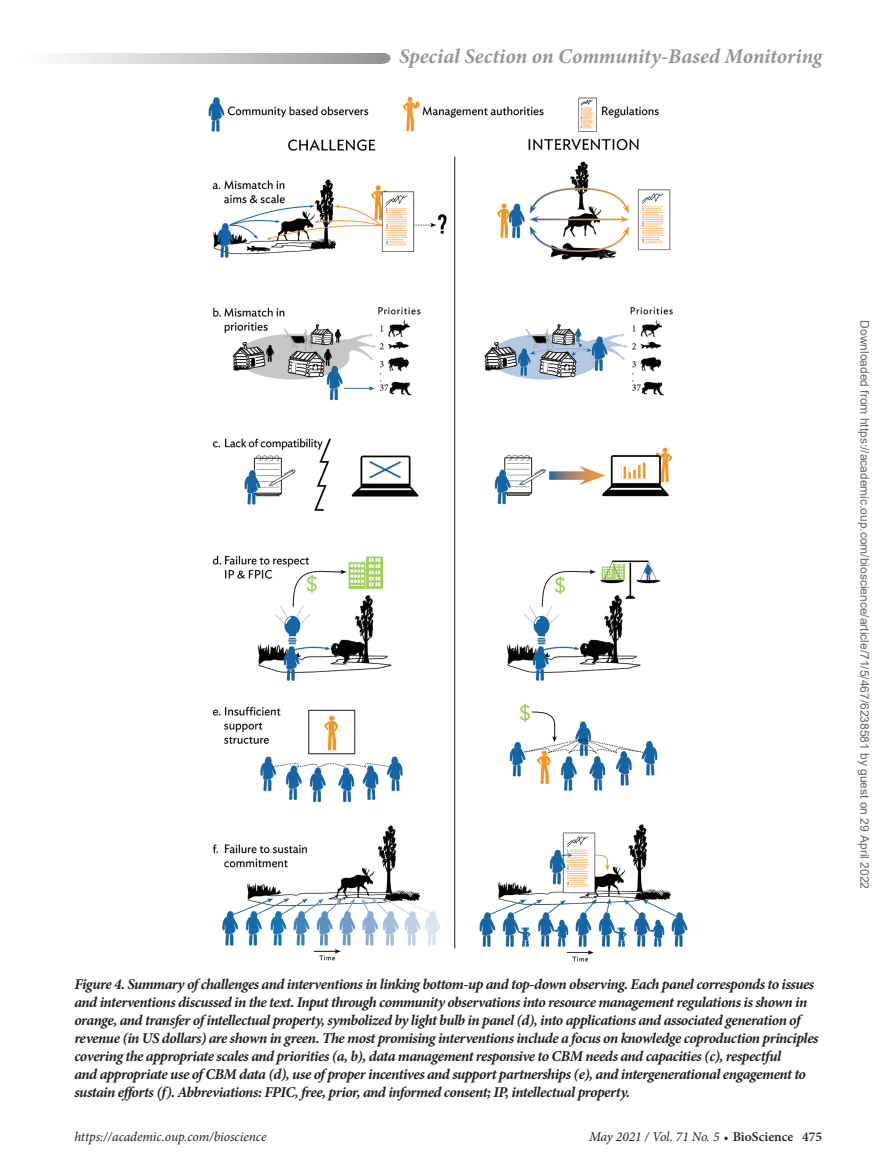
<style>
.page{position:relative;width:894px;height:1174px;background:#fff}
.page>*{position:absolute;margin:0;border:0;box-sizing:border-box;transform-origin:0 0}
.t1{font:italic 700 21px "Minion Pro";letter-spacing:-.005em;color:#939598}
.FigCaption{font:italic 700 15px/18px "Minion Pro";letter-spacing:-.035em;color:#231f20}
.t2{font:italic 13.5px "Minion Pro";letter-spacing:-.005em;color:#231f20}
.t3{font:12px "Arial";color:#666}
.s1{font-weight:600;font-style:normal;font-size:12px}
.s2{font-weight:600;font-style:normal}
</style>
<div class="page">
<svg style="left:61px;top:53px;width:319px;height:11px"></svg>
<div style="left:376px;top:53px;width:14px;height:11px;background:#939598;border-radius:50%"></div>
<img style="left:209px;top:96px;width:478px;height:866px">
<h1 class="t1" style="left:399px;top:41px;width:424px">Special Section on Community-Based Monitoring</h1>
<p class="FigCaption" style="left:74px;top:975px;width:745px">Figure 4. Summary of challenges and interventions in linking bottom-up and top-down observing. Each panel corresponds to issues and interventions discussed in the text. Input through community observations into resource management regulations is shown in orange, and transfer of intellectual property, symbolized by light bulb in panel (d), into applications and associated generation of revenue (in US dollars) are shown in green. The most promising interventions include a focus on knowledge coproduction principles covering the appropriate scales and priorities (a, b), data management responsive to CBM needs and capacities (c), respectful<br>and appropriate use of CBM data (d), use of proper incentives and support partnerships (e), and intergenerational engagement to sustain efforts (f). Abbreviations: FPIC, free, prior, and informed consent; IP, intellectual property.</p>
<p class="t2" style="left:74px;top:1127px;width:193px">https://academic.oup.com/bioscience</p>
<p class="t2" style="left:588px;top:1127px;width:234px">May 2021 / Vol. 71 No. 5 <span class="s1">•</span> <span class="s2">BioScience 475</span></p>
<p class="t3" style="left:868px;top:320px;width:570px;rotate:90deg">Downloaded from https://academic.oup.com/bioscience/article/71/5/467/6238581 by guest on 29 April 2022</p>
</div>
